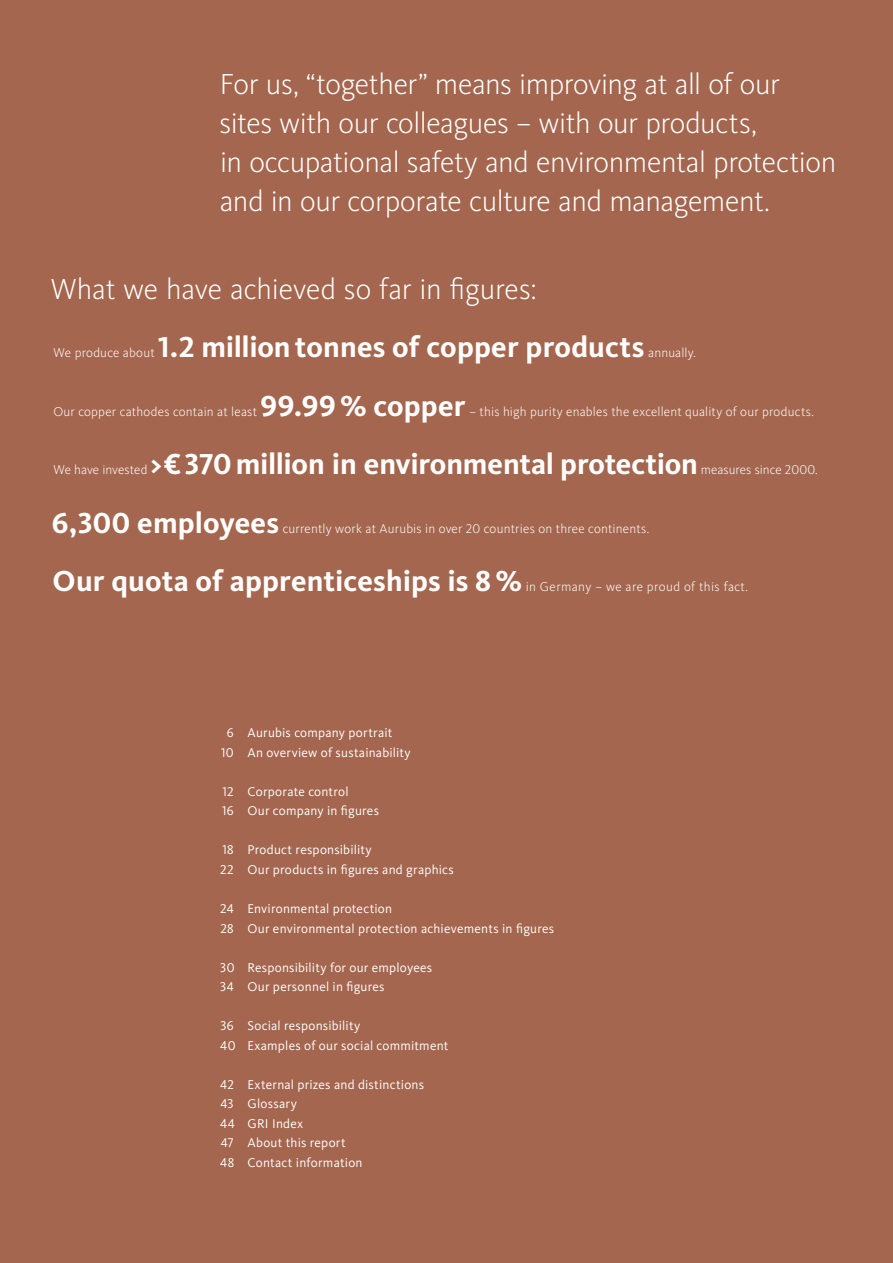
<style>
.page{position:relative;width:893px;height:1263px;background:#a4664e}
.page>*{position:absolute;margin:0;border:0;box-sizing:border-box;transform-origin:0 0}
.t1{font:300 30px/39px "Kievit Pro";letter-spacing:-.015em;color:#fff}
.t2{font:700 30px "Kievit Pro";color:#fff}
.t3{font:13.2px/19.5px "Kievit Pro";letter-spacing:.015em;color:#fff}
.t4{font:300 13.2px "Kievit Pro";letter-spacing:.01em;color:#fff}
.t5{font:300 13.2px "Kievit Pro";letter-spacing:.03em;color:#fff}
</style>
<div class="page">
<h1 class="t1" style="left:220px;top:64px;width:618px">For us, “together” means improving at all of our sites with our colleagues – with our products,<br>in occupational safety and environmental protection and in our corporate culture and management.</h1>
<h1 class="t1" style="left:51px;top:269px;width:487px">What we have achieved so far in figures:</h1>
<h1 class="t2" style="left:158px;top:329px;width:488px">1.2 million tonnes of copper products</h1>
<p class="t4" style="left:53px;top:345px;width:103px">We produce about</p>
<p class="t4" style="left:648px;top:345px;width:49px">annually.</p>
<p class="t4" style="left:53px;top:403px;width:205px">Our copper cathodes contain at least</p>
<h1 class="t2" style="left:261px;top:388px;width:207px">99.99 % copper</h1>
<p class="t4" style="left:469px;top:403px;width:346px">– this high purity enables the excellent quality of our products.</p>
<h1 class="t2" style="left:151px;top:446px;width:549px">&gt; € 370 million in environmental protection</h1>
<p class="t4" style="left:53px;top:462px;width:95px">We have invested</p>
<p class="t4" style="left:701px;top:462px;width:119px">measures since 2000.</p>
<h1 class="t2" style="left:52px;top:505px;width:229px">6,300 employees</h1>
<p class="t4" style="left:283px;top:520px;width:368px">currently work at Aurubis in over 20 countries on three continents.</p>
<h1 class="t2" style="left:52px;top:563px;width:471px">Our quota of apprenticeships is 8 %</h1>
<p class="t5" style="left:526px;top:579px;width:224px">in Germany – we are proud of this fact.</p>
<p class="t3" style="left:221px;top:723px;width:191px;text-indent:6px">6 Aurubis company portrait<br>10 An overview of sustainability</p>
<p class="t3" style="left:222px;top:782px;width:158px">12 Corporate control<br>16 Our company in figures</p>
<p class="t3" style="left:220px;top:840px;width:235px">18 Product responsibility<br>22 Our products in figures and graphics</p>
<p class="t3" style="left:220px;top:899px;width:335px">24 Environmental protection<br>28 Our environmental protection achievements in figures</p>
<p class="t3" style="left:220px;top:957px;width:214px">30 Responsibility for our employees<br>34 Our personnel in figures</p>
<p class="t3" style="left:220px;top:1016px;width:230px">36 Social responsibility<br>40 Examples of our social commitment</p>
<p class="t3" style="left:220px;top:1074px;width:205px">42 External prizes and distinctions<br>43 Glossary<br>44 GRI Index<br>47 About this report<br>48 Contact information</p>
</div>
